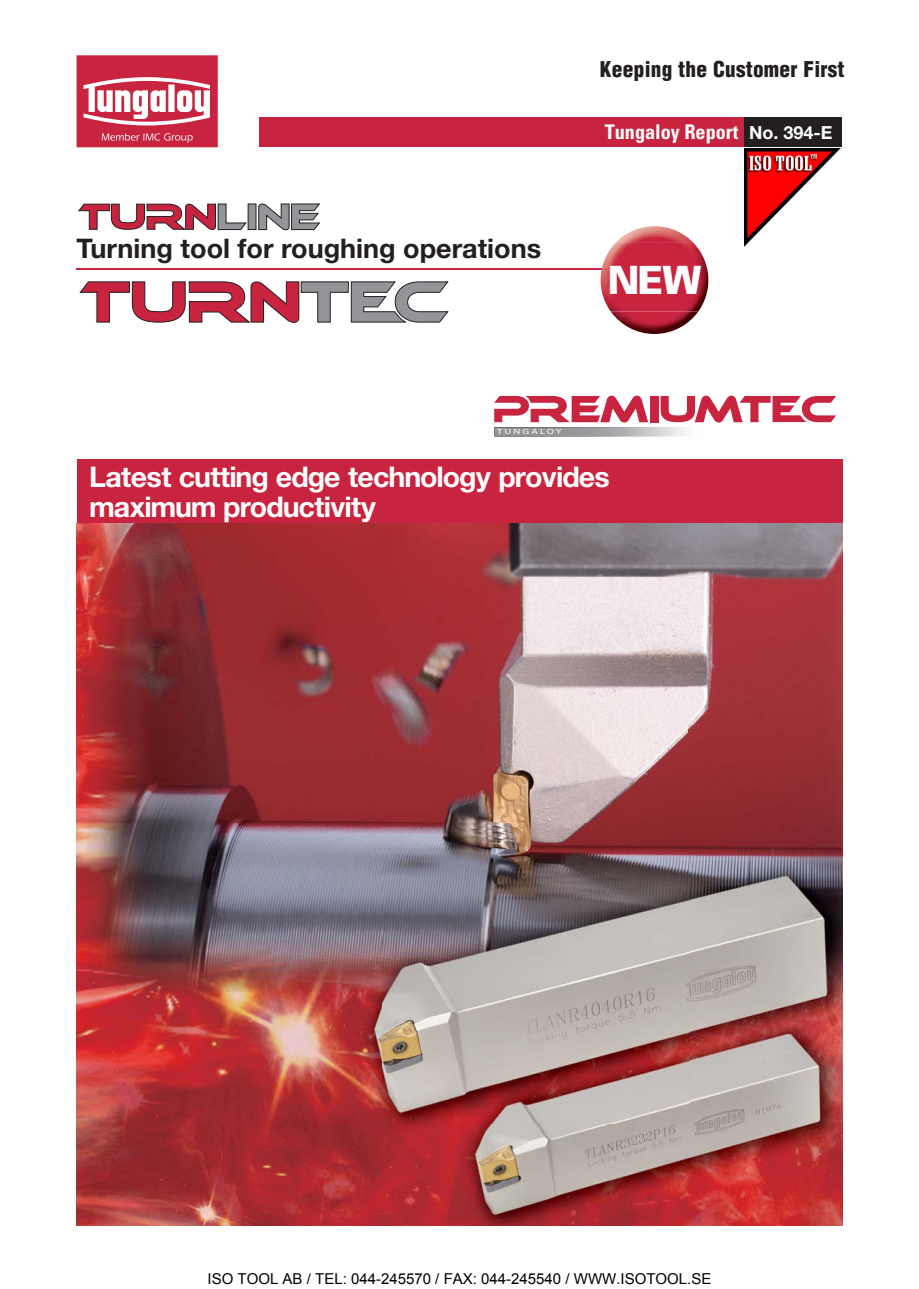
<style>
.page{position:relative;width:919px;height:1289px;background:#fff}
.page>*{position:absolute;margin:0;border:0;box-sizing:border-box;transform-origin:0 0}
.t1{font:900 39px "Univers";color:#fff}
.t2{font:700 28.5px/30px "Helvetica Neue";letter-spacing:-.03em;color:#fff}
.t3{font:700 27px "Helvetica Neue";color:#231f20}
.t4{font:900 condensed 21.3px "Helvetica";letter-spacing:.01em;color:#231f20}
.t5{font:700 condensed 20.25px "Univers";color:#fff}
.t6{font:15px "Arial";color:#000}
.t7{font:7.5px "Myriad Pro";letter-spacing:.2em;color:#fff;scale:1.41 1}
.s1{font-family:"Helvetica Neue";font-stretch:normal;font-size:18px}
</style>
<div class="page">
<img style="left:494px;top:427px;width:191px;height:9px">
<svg style="left:494px;top:395px;width:154px;height:27px"></svg>
<div style="left:650px;top:396px;width:8px;height:26px;background:#c9243f"></div>
<svg style="left:660px;top:395px;width:176px;height:27px"></svg>
<div style="left:259px;top:117px;width:485px;height:30px;background:#c9243f"></div>
<div style="left:77px;top:459px;width:765px;height:64px;background:#c9243f"></div>
<div style="left:744px;top:117px;width:98px;height:30px;background:#231f20"></div>
<svg style="left:77px;top:55px;width:141px;height:92px"></svg>
<img style="left:77px;top:523px;width:765px;height:702px">
<svg style="left:79px;top:281px;width:370px;height:42px"></svg>
<hr style="left:77px;top:268px;width:546px;height:1px;background:#c9243f">
<img style="left:615px;top:226px;width:78px;height:17px">
<img style="left:610px;top:311px;width:89px;height:23px">
<img style="left:600px;top:243px;width:108px;height:68px">
<svg style="left:601px;top:268px;width:22px;height:1px"></svg>
<div style="left:248px;top:204px;width:8px;height:25px;background:#939598"></div>
<div style="left:248px;top:204px;width:8px;height:26px;border:1px solid #231f20"></div>
<svg style="left:258px;top:203px;width:62px;height:27px"></svg>
<svg style="left:78px;top:203px;width:169px;height:27px"></svg>
<img style="left:744px;top:148px;width:96px;height:98px">
<p class="t4" style="left:600px;top:61px;width:246px">Keeping the Customer First</p>
<p class="t3" style="left:77px;top:239px;width:466px">Turning tool for roughing operations</p>
<p class="t5" style="left:604px;top:125px;width:229px">Tungaloy Report <span class="s1">No. 394-E</span></p>
<h1 class="t1" style="left:607px;top:265px;width:95px">NEW</h1>
<p class="t7" style="left:497px;top:427px;width:47px">TUNGALOY</p>
<p class="t2" style="left:89px;top:464px;width:522px">Latest cutting edge technology provides maximum productivity</p>
<p class="t6" style="left:207px;top:1268px;width:505px">ISO TOOL AB / TEL: 044-245570 / FAX: 044-245540 / WWW.ISOTOOL.SE</p>
</div>
